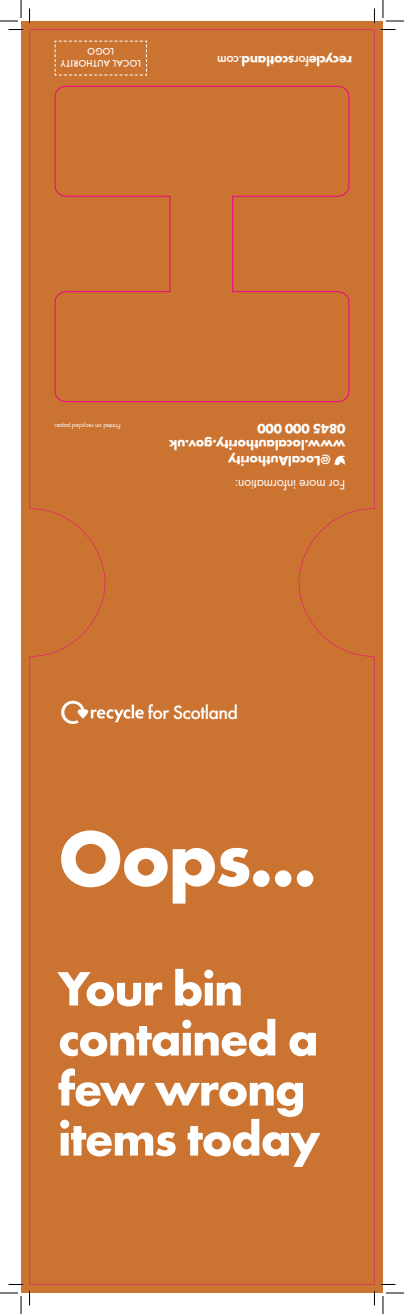
<style>
.page{position:relative;width:404px;height:1314px;background:#fff}
.page>*{position:absolute;margin:0;border:0;box-sizing:border-box;transform-origin:0 0}
.t1{font:700 80px "Futura EF";color:#fff}
.t2{font:700 50px/50px "Futura EF";letter-spacing:-.03em;color:#fff}
.t3{font:500 20px "Futura EF";letter-spacing:-.03em;color:#fff}
.t4{font:700 14px/16px "Futura EF";letter-spacing:-.02em;color:#fff}
.t5{font:14px "Futura EF";letter-spacing:-.02em;color:#fff}
.t6{font:500 10px/12px "Futura EF";color:#fff;text-align:center}
.t7{font:7px "Futura EF";letter-spacing:-.025em;color:#fff}
.s1{font-weight:500}
</style>
<div class="page">
<div style="left:21px;top:21px;width:361px;height:1271px;background:#cb7331"></div>
<svg style="left:30px;top:40px;width:344px;height:684px"></svg>
<svg style="left:0;top:0;width:30px;height:30px"></svg>
<svg style="left:0;top:1283px;width:30px;height:30px"></svg>
<svg style="left:373px;top:0;width:30px;height:30px"></svg>
<svg style="left:373px;top:1283px;width:30px;height:30px"></svg>
<p class="t6" style="left:141px;top:70px;width:82px;rotate:-180deg">LOCAL AUTHORITY<br>LOGO</p>
<p class="t4" style="left:352px;top:68px;width:137px;rotate:-180deg">recycle<span class="s1">for</span>scotland<span class="s1">.com</span></p>
<p class="t7" style="left:121px;top:430px;width:69px;rotate:-180deg">Printed on recycled paper.</p>
<p class="t4" style="left:345px;top:468px;width:178px;text-indent:15px;rotate:-180deg">@LocalAuthority www.localauthority.gov.uk<br>0845 000 000</p>
<p class="t5" style="left:345px;top:493px;width:112px;rotate:-180deg">For more information:</p>
<h3 class="t3" style="left:148px;top:700px;width:92px">for Scotland</h3>
<h1 class="t1" style="left:58px;top:811px;width:260px">Oops...</h1>
<h2 class="t2" style="left:58px;top:963px;width:264px">Your bin contained a few wrong items today</h2>
</div>
